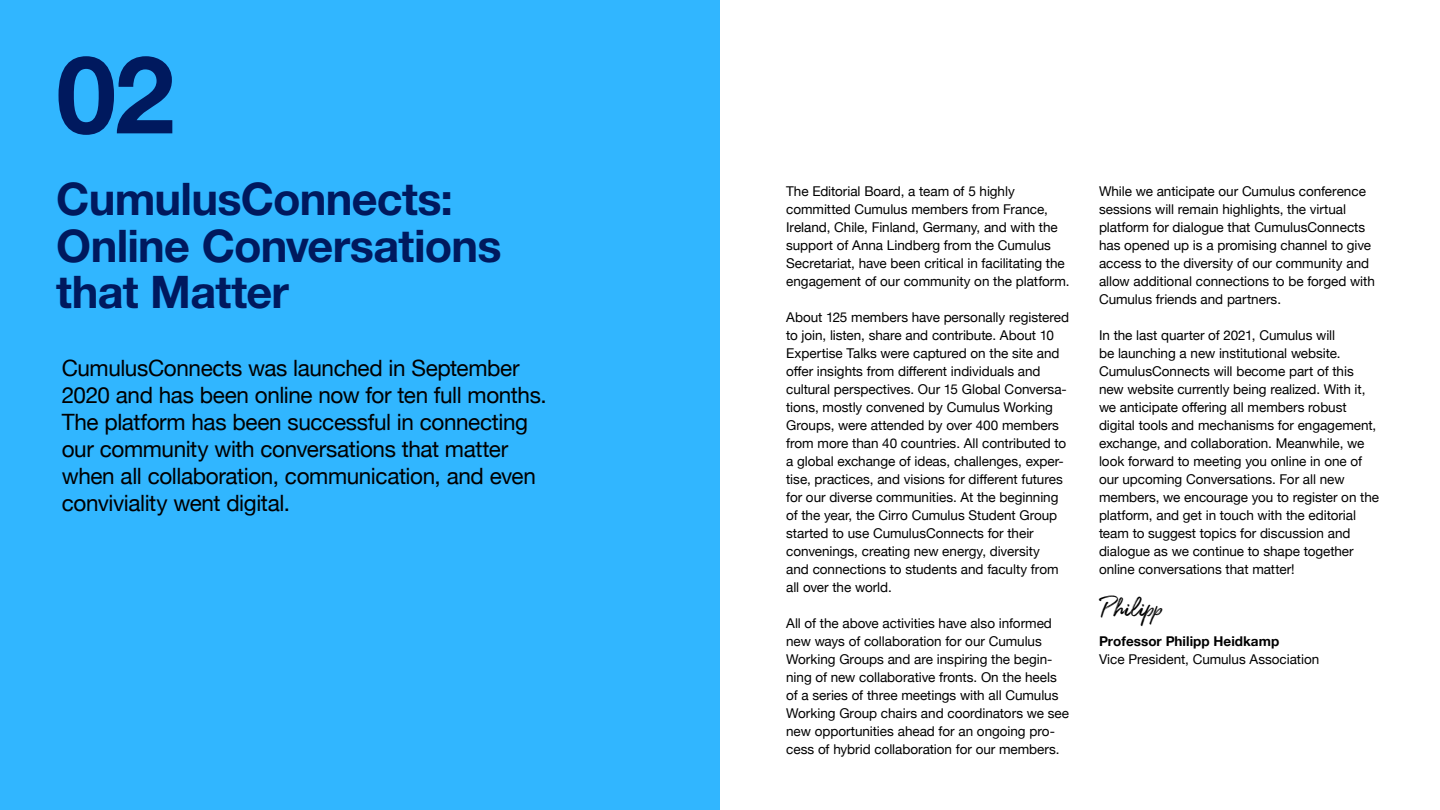
<style>
.page{position:relative;width:1440px;height:810px;background:#fff}
.page>*{position:absolute;margin:0;border:0;box-sizing:border-box;transform-origin:0 0}
.t1{font:700 108px "Helvetica Neue LT Std";color:#00195e}
.t2{font:700 45px/46.5px "Helvetica Neue LT Std";letter-spacing:-.015em;color:#00195e}
.t3{font:38.03px "Perfetto";color:#000}
.t4{font:22.5px/27px "Helvetica Neue";letter-spacing:-.015em;color:#000}
.t5{font:13.5px/18px "Helvetica Neue";letter-spacing:-.005em;color:#000}
.t6{font:700 13.5px "Helvetica Neue";color:#000}
</style>
<div class="page">
<div style="left:0;top:0;width:720px;height:810px;background:#31b6ff"></div>
<h1 class="t1" style="left:56px;top:28px;width:120px">02</h1>
<h2 class="t2" style="left:56px;top:175px;width:447px">CumulusConnects:<br>Online Conversations that Matter</h2>
<p class="t4" style="left:62px;top:356px;width:487px">CumulusConnects was launched in September 2020 and has been online now for ten full months.<br>The platform has been successful in connecting our community with conversations that matter when all collaboration, communication, and even conviviality went digital.</p>
<p class="t5" style="left:786px;top:183px;width:285px">The Editorial Board, a team of 5 highly committed Cumulus members from France, Ireland, Chile, Finland, Germany, and with the support of Anna Lindberg from the Cumulus Secretariat, have been critical in facilitating the engagement of our community on the platform.</p>
<p class="t5" style="left:786px;top:309px;width:284px">About 125 members have personally registered to join, listen, share and contribute. About 10<br>Expertise Talks were captured on the site and offer insights from different individuals and cultural perspectives. Our 15 Global Conversa&shy;tions, mostly convened by Cumulus Working Groups, were attended by over 400 members from more than 40 countries. All contributed to a global exchange of ideas, challenges, exper&shy;tise, practices, and visions for different futures for our diverse communities. At the beginning of the year, the Cirro Cumulus Student Group started to use CumulusConnects for their convenings, creating new energy, diversity<br>and connections to students and faculty from all over the world.</p>
<p class="t5" style="left:786px;top:615px;width:284px">All of the above activities have also informed new ways of collaboration for our Cumulus Working Groups and are inspiring the begin&shy;ning of new collaborative fronts. On the heels of a series of three meetings with all Cumulus Working Group chairs and coordinators we see new opportunities ahead for an ongoing pro&shy;cess of hybrid collaboration for our members.</p>
<p class="t5" style="left:1099px;top:183px;width:277px">While we anticipate our Cumulus conference sessions will remain highlights, the virtual platform for dialogue that CumulusConnects has opened up is a promising channel to give access to the diversity of our community and allow additional connections to be forged with Cumulus friends and partners.</p>
<p class="t5" style="left:1099px;top:327px;width:282px">In the last quarter of 2021, Cumulus will<br>be launching a new institutional website.<br>CumulusConnects will become part of this new website currently being realized. With it, we anticipate offering all members robust digital tools and mechanisms for engagement, exchange, and collaboration. Meanwhile, we look forward to meeting you online in one of our upcoming Conversations. For all new members, we encourage you to register on the platform, and get in touch with the editorial team to suggest topics for discussion and dialogue as we continue to shape together online conversations that matter!</p>
<h3 class="t3" style="left:1099px;top:588px;width:70px">P hilipp</h3>
<p class="t6" style="left:1099px;top:630px;width:182px">Professor Philipp Heidkamp</p>
<p class="t5" style="left:1099px;top:651px;width:222px">Vice President, Cumulus Association</p>
</div>
